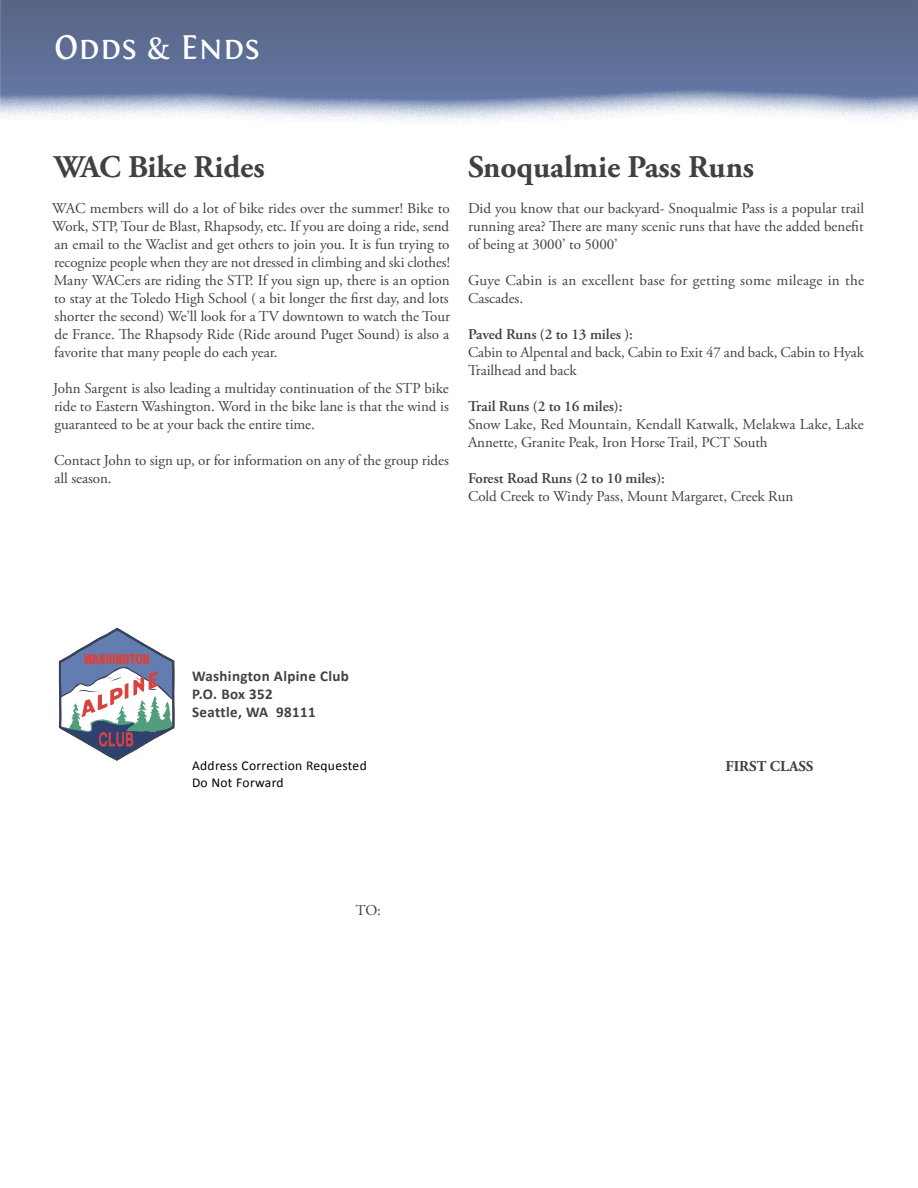
<style>
.page{position:relative;width:918px;height:1188px;background:#fff}
.page>*{position:absolute;margin:0;border:0;box-sizing:border-box;transform-origin:0 0}
.t1{font:36px "Fontin Small Caps";color:#fff}
.t2{font:700 31.5px "Adobe Garamond Pro";color:#414142}
.t3{font:18.15px "Arial";color:#d94240;scale:.67 1}
.t4{font:15px/18px "Adobe Garamond Pro";letter-spacing:-.005em;color:#414142;text-align:justify}
.t5{font:600 15px "Adobe Garamond Pro";letter-spacing:-.005em;color:#414142}
.t6{font:15px/18px "Adobe Garamond Pro";letter-spacing:.015em;color:#414142}
.t7{font:700 15px/18px "Calibri";letter-spacing:.025em;color:#414142}
.t8{font:700 15px "Adobe Garamond Pro";color:#414142}
.t9{font:13.5px/18px "Calibri";letter-spacing:.025em;color:#000}
.t10{font:700 12.9px "Arial";letter-spacing:.075em;color:#d94240;scale:.67 1}
</style>
<div class="page">
<svg style="left:0;top:0;width:918px;height:123px"></svg>
<svg style="left:58px;top:627px;width:117px;height:134px"></svg>
<h1 class="t1" style="left:54px;top:27px;width:207px">Odds &amp; Ends</h1>
<h2 class="t2" style="left:54px;top:149px;width:212px">WAC Bike Rides</h2>
<h2 class="t2" style="left:468px;top:149px;width:288px">Snoqualmie Pass Runs</h2>
<p class="t4" style="left:52px;top:200px;width:399px">WAC members will do a lot of bike rides over the summer! Bike to Work, STP, Tour de Blast, Rhapsody, etc. If you are doing a ride, send an email to the Waclist and get others to join you. It is fun trying to recognize people when they are not dressed in climbing and ski clothes!<br>Many WACers are riding the STP. If you sign up, there is an option to stay at the Toledo High School ( a bit longer the first day, and lots shorter the second) We’ll look for a TV downtown to watch the Tour de France. The Rhapsody Ride (Ride around Puget Sound) is also a favorite that many people do each year.</p>
<p class="t4" style="left:53px;top:380px;width:397px">John Sargent is also leading a multiday continuation of the STP bike ride to Eastern Washington. Word in the bike lane is that the wind is guaranteed to be at your back the entire time.</p>
<p class="t4" style="left:54px;top:452px;width:396px">Contact John to sign up, or for information on any of the group rides all season.</p>
<p class="t4" style="left:468px;top:200px;width:398px">Did you know that our backyard- Snoqualmie Pass is a popular trail running area? There are many scenic runs that have the added benefit of being at 3000’ to 5000’</p>
<p class="t6" style="left:468px;top:272px;width:398px">Guye Cabin is an excellent base for getting some mileage in the<br>Cascades.</p>
<p class="t5" style="left:468px;top:326px;width:167px">Paved Runs (2 to 13 miles ):</p>
<p class="t4" style="left:468px;top:344px;width:397px">Cabin to Alpental and back, Cabin to Exit 47 and back, Cabin to Hyak<br>Trailhead and back</p>
<p class="t5" style="left:468px;top:398px;width:156px">Trail Runs (2 to 16 miles):</p>
<p class="t4" style="left:468px;top:416px;width:397px">Snow Lake, Red Mountain, Kendall Katwalk, Melakwa Lake, Lake<br>Annette, Granite Peak, Iron Horse Trail, PCT South</p>
<p class="t5" style="left:468px;top:470px;width:199px">Forest Road Runs (2 to 10 miles):</p>
<p class="t4" style="left:468px;top:488px;width:327px">Cold Creek to Windy Pass, Mount Margaret, Creek Run</p>
<p class="t10" style="left:84px;top:651px;width:99px">WASHINGTON</p>
<p class="t3" style="left:99px;top:728px;width:54px">CLUB</p>
<p class="t7" style="left:192px;top:666px;width:158px">Washington Alpine Club<br>P.O. Box 352<br>Seattle, WA 98111</p>
<p class="t9" style="left:192px;top:755px;width:176px">Address Correction Requested<br>Do Not Forward</p>
<p class="t4" style="left:356px;top:902px;width:27px">TO:</p>
<p class="t8" style="left:726px;top:758px;width:89px">FIRST CLASS</p>
</div>
